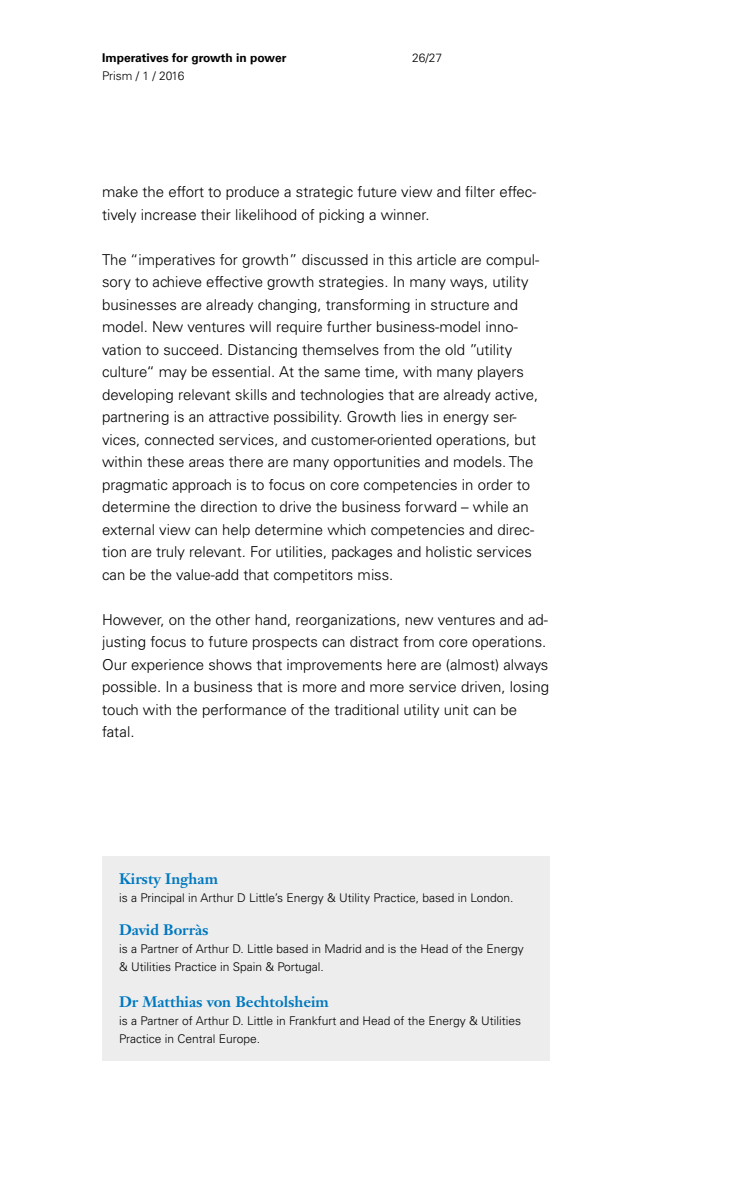
<style>
.page{position:relative;width:756px;height:1188px;background:#fff}
.page>*{position:absolute;margin:0;border:0;box-sizing:border-box;transform-origin:0 0}
.t1{font:300 15px/22.5px "Univers CE";color:#000}
.t2{font:15px "Janson Text Bold Os F";color:#0078bf}
.t3{font:300 12px/18px "Univers CE";color:#000}
.t4{font:700 12px "Univers CE";color:#000}
</style>
<div class="page">
<div style="left:102px;top:856px;width:448px;height:204px;background:#ededed"></div>
<p class="t4" style="left:102px;top:51px;width:186px">Imperatives for growth in power</p>
<p class="t3" style="left:102px;top:67px;width:84px">Prism / 1 / 2016</p>
<p class="t3" style="left:412px;top:49px;width:32px">26/27</p>
<p class="t1" style="left:102px;top:181px;width:436px">make the effort to produce a strategic future view and filter effec&shy;tively increase their likelihood of picking a winner.</p>
<p class="t1" style="left:102px;top:249px;width:439px">The “imperatives for growth” discussed in this article are compul&shy;sory to achieve effective growth strategies. In many ways, utility businesses are already changing, transforming in structure and model. New ventures will require further business-model inno&shy;vation to succeed. Distancing themselves from the old ”utility culture“ may be essential. At the same time, with many players developing relevant skills and technologies that are already active, partnering is an attractive possibility. Growth lies in energy ser&shy;vices, connected services, and customer-oriented operations, but within these areas there are many opportunities and models. The pragmatic approach is to focus on core competencies in order to determine the direction to drive the business forward – while an external view can help determine which competencies and direc&shy;tion are truly relevant. For utilities, packages and holistic services can be the value-add that competitors miss.</p>
<p class="t1" style="left:102px;top:609px;width:449px">However, on the other hand, reorganizations, new ventures and ad&shy;justing focus to future prospects can distract from core operations.<br>Our experience shows that improvements here are (almost) always possible. In a business that is more and more service driven, losing touch with the performance of the traditional utility unit can be fatal.</p>
<p class="t2" style="left:119px;top:870px;width:100px">Kirsty Ingham</p>
<p class="t3" style="left:119px;top:889px;width:396px">is a Principal in Arthur D Little’s Energy &amp; Utility Practice, based in London.</p>
<p class="t2" style="left:119px;top:921px;width:91px">David Borràs</p>
<p class="t3" style="left:119px;top:940px;width:406px">is a Partner of Arthur D. Little based in Madrid and is the Head of the Energy &amp; Utilities Practice in Spain &amp; Portugal.</p>
<p class="t2" style="left:119px;top:993px;width:211px">Dr Matthias von Bechtolsheim</p>
<p class="t3" style="left:119px;top:1012px;width:404px">is a Partner of Arthur D. Little in Frankfurt and Head of the Energy &amp; Utilities<br>Practice in Central Europe.</p>
</div>
